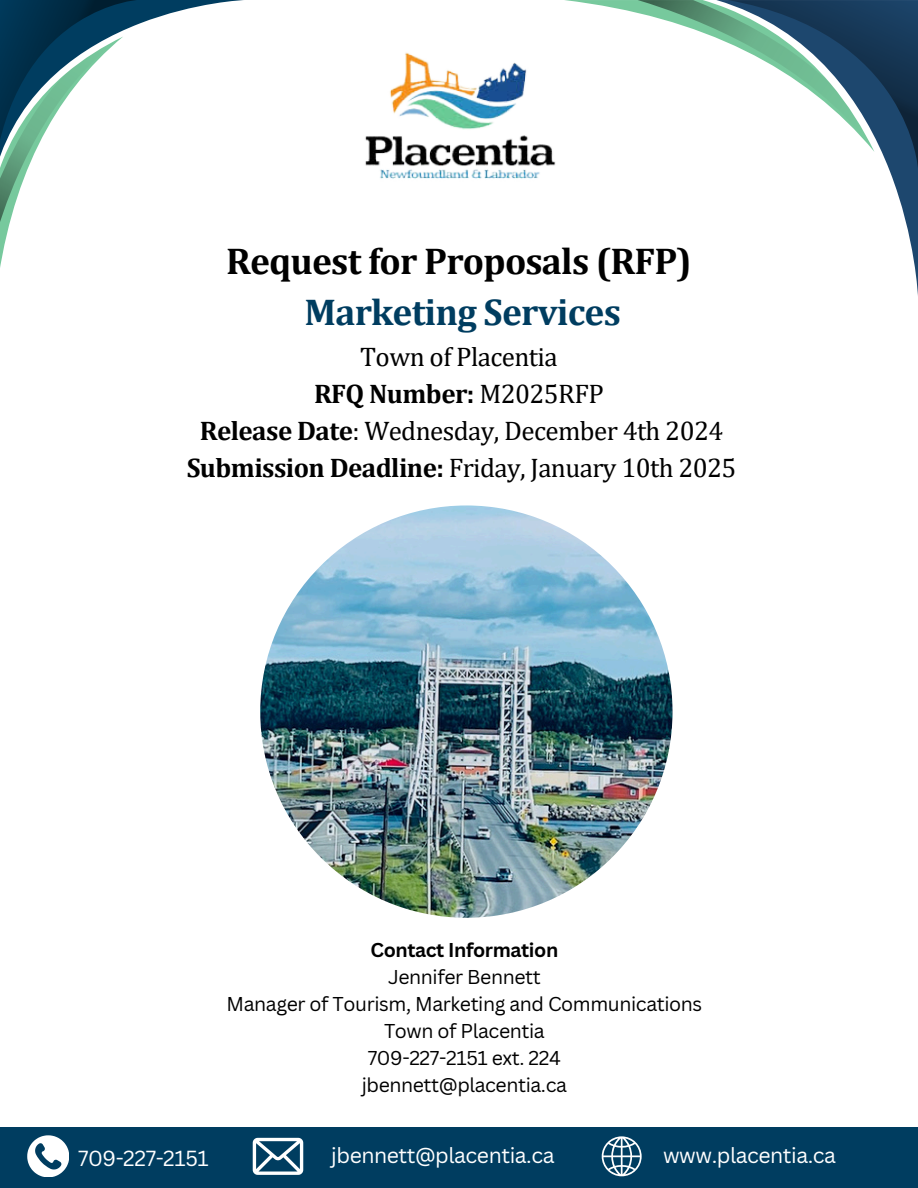
<style>
.page{position:relative;width:918px;height:1188px;background:#fff}
.page>*{position:absolute;margin:0;border:0;box-sizing:border-box;transform-origin:0 0}
.t1{font:700 37.5px/51.8px "Cambria";letter-spacing:-.02em;color:#000;text-align:center}
.t2{font:27px/37.2px "Cambria";letter-spacing:-.02em;color:#000;text-align:center}
.t3{font:21.15px "Canva Sans";letter-spacing:-.02em;color:#fff}
.t4{font:19.5px "Canva Sans";letter-spacing:-.02em;color:#000}
.t5{font:700 19.5px "Canva Sans";letter-spacing:-.02em;color:#000}
.s1{color:#003d60}
.s2{font-weight:700}
</style>
<div class="page">
<img style="left:365px;top:52px;width:191px;height:127px">
<svg style="left:0;top:0;width:244px;height:268px"></svg>
<svg style="left:565px;top:0;width:73px;height:13px"></svg>
<svg style="left:889px;top:169px;width:29px;height:127px"></svg>
<svg style="left:638px;top:0;width:280px;height:169px"></svg>
<div style="left:0;top:1128px;width:918px;height:60px;background:#003d60"></div>
<svg style="left:27px;top:1135px;width:42px;height:42px"></svg>
<svg style="left:253px;top:1138px;width:50px;height:37px"></svg>
<svg style="left:602px;top:1136px;width:40px;height:40px"></svg>
<img style="left:260px;top:505px;width:413px;height:413px;border-radius:50%">
<p class="t1" style="left:226px;top:234px;width:467px">Request for Proposals (RFP)<br><span class="s1">Marketing Services</span></p>
<p class="t2" style="left:187px;top:337px;width:551px">Town of Placentia<br><span class="s2">RFQ Number:</span> M2025RFP<br><span class="s2">Release Date</span>: Wednesday, December 4th 2024<br><span class="s2">Submission Deadline:</span> Friday, January 10th 2025</p>
<p class="t5" style="left:370px;top:936px;width:189px">Contact Information</p>
<p class="t4" style="left:388px;top:963px;width:154px">Jennifer Bennett</p>
<p class="t4" style="left:227px;top:990px;width:477px">Manager of Tourism, Marketing and Communications</p>
<p class="t4" style="left:384px;top:1017px;width:162px">Town of Placentia</p>
<p class="t4" style="left:368px;top:1044px;width:195px">709-227-2151 ext. 224</p>
<p class="t4" style="left:362px;top:1071px;width:207px">jbennett@placentia.ca</p>
<p class="t3" style="left:78px;top:1143px;width:132px">709-227-2151</p>
<h1 class="t3" style="left:331px;top:1141px;width:225px">jbennett@placentia.ca</h1>
<p class="t3" style="left:663px;top:1141px;width:175px">www.placentia.ca</p>
</div>
